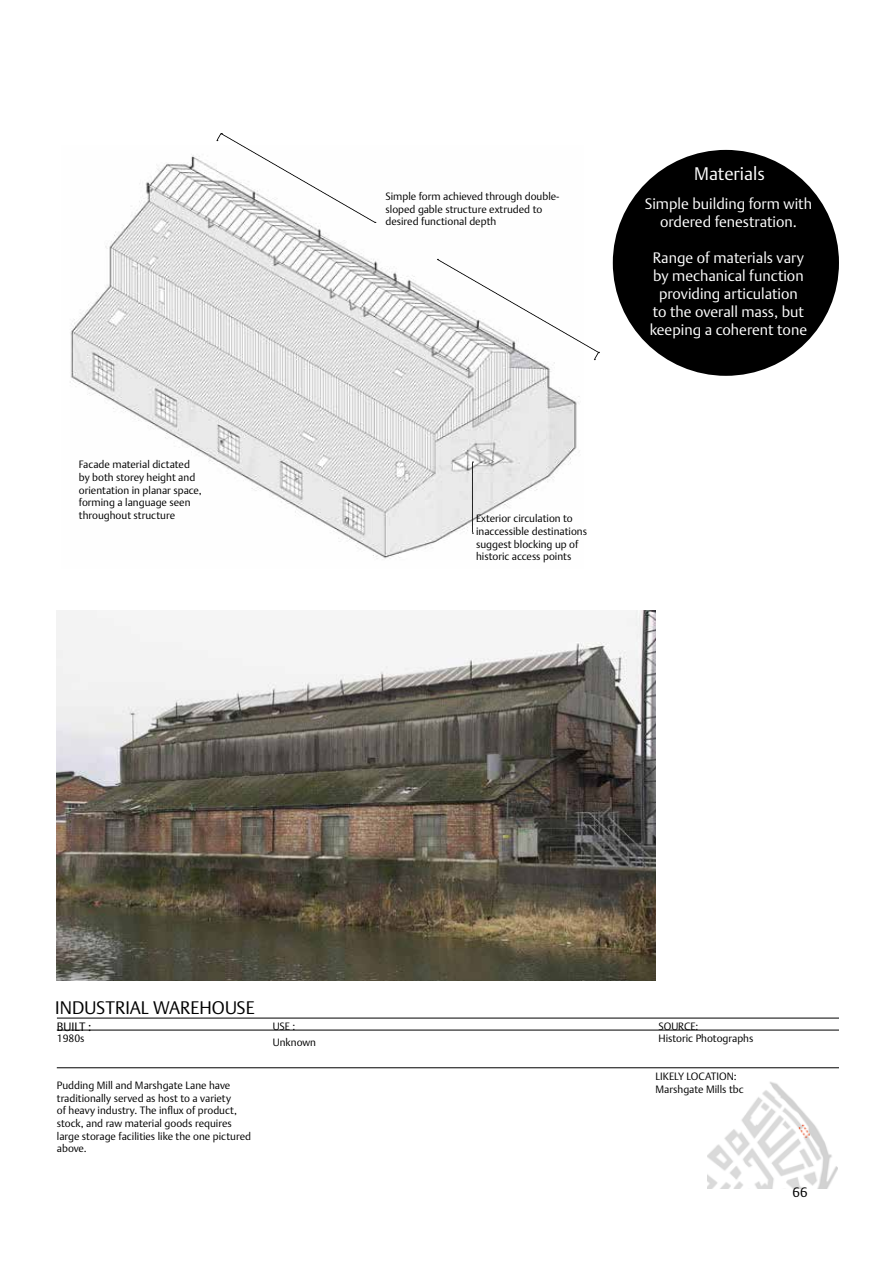
<style>
.page{position:relative;width:893px;height:1263px;background:#fff}
.page>*{position:absolute;margin:0;border:0;box-sizing:border-box;transform-origin:0 0}
.t1{font:300 18px "DTL Argo TOT";color:#000}
.t2{font:300 18px "DTL Argo TOT";color:#fff}
.t3{font:300 15px/18px "DTL Argo TOT";color:#fff;text-align:center}
.t4{font:300 13.5px "DTL Argo TOT";color:#000}
.t5{font:300 12px "DTL Argo TOT";color:#000}
.t6{font:300 10.5px/12.6px "DTL Argo TOT";color:#000}
</style>
<div class="page">
<img style="left:707px;top:1081px;width:130px;height:107px">
<hr style="left:57px;top:1030px;width:782px;height:1px;background:#000">
<hr style="left:57px;top:1018px;width:782px;height:1px;background:#000">
<hr style="left:57px;top:1067px;width:782px;height:1px;background:#000">
<img style="left:57px;top:610px;width:599px;height:370px">
<img style="left:70px;top:154px;width:510px;height:405px">
<svg style="left:217px;top:133px;width:159px;height:90px"></svg>
<svg style="left:437px;top:259px;width:162px;height:101px"></svg>
<svg style="left:472px;top:462px;width:1px;height:72px"></svg>
<div style="left:613px;top:150px;width:226px;height:226px;background:#000;border-radius:50%"></div>
<p class="t6" style="left:79px;top:458px;width:124px">Facade material dictated by both storey height and orientation in planar space, forming a language seen throughout structure</p>
<p class="t6" style="left:385px;top:190px;width:175px">Simple form achieved through double&shy;sloped gable structure extruded to desired functional depth</p>
<h1 class="t2" style="left:694px;top:163px;width:72px">Materials</h1>
<h2 class="t3" style="left:645px;top:195px;width:169px">Simple building form with ordered fenestration.</h2>
<h2 class="t3" style="left:650px;top:249px;width:159px">Range of materials vary by mechanical function providing articulation<br>to the overall mass, but keeping a coherent tone</h2>
<p class="t6" style="left:476px;top:512px;width:113px">Exterior circulation to inaccessible destinations suggest blocking up of historic access points</p>
<h1 class="t1" style="left:55px;top:997px;width:201px">INDUSTRIAL WAREHOUSE</h1>
<p class="t5" style="left:57px;top:1019px;width:36px">BUILT :</p>
<p class="t6" style="left:273px;top:1020px;width:24px">USE :</p>
<p class="t6" style="left:658px;top:1020px;width:42px">SOURCE:</p>
<p class="t6" style="left:57px;top:1032px;width:29px">1980s</p>
<p class="t6" style="left:658px;top:1032px;width:96px">Historic Photographs</p>
<p class="t6" style="left:273px;top:1036px;width:45px">Unknown</p>
<p class="t6" style="left:57px;top:1079px;width:196px">Pudding Mill and Marshgate Lane have traditionally served as host to a variety<br>of heavy industry. The influx of product, stock, and raw material goods requires large storage facilities like the one pictured above.</p>
<p class="t6" style="left:656px;top:1070px;width:83px">LIKELY LOCATION:</p>
<p class="t6" style="left:656px;top:1083px;width:90px">Marshgate Mills tbc</p>
<p class="t4" style="left:792px;top:1184px;width:17px">66</p>
</div>
